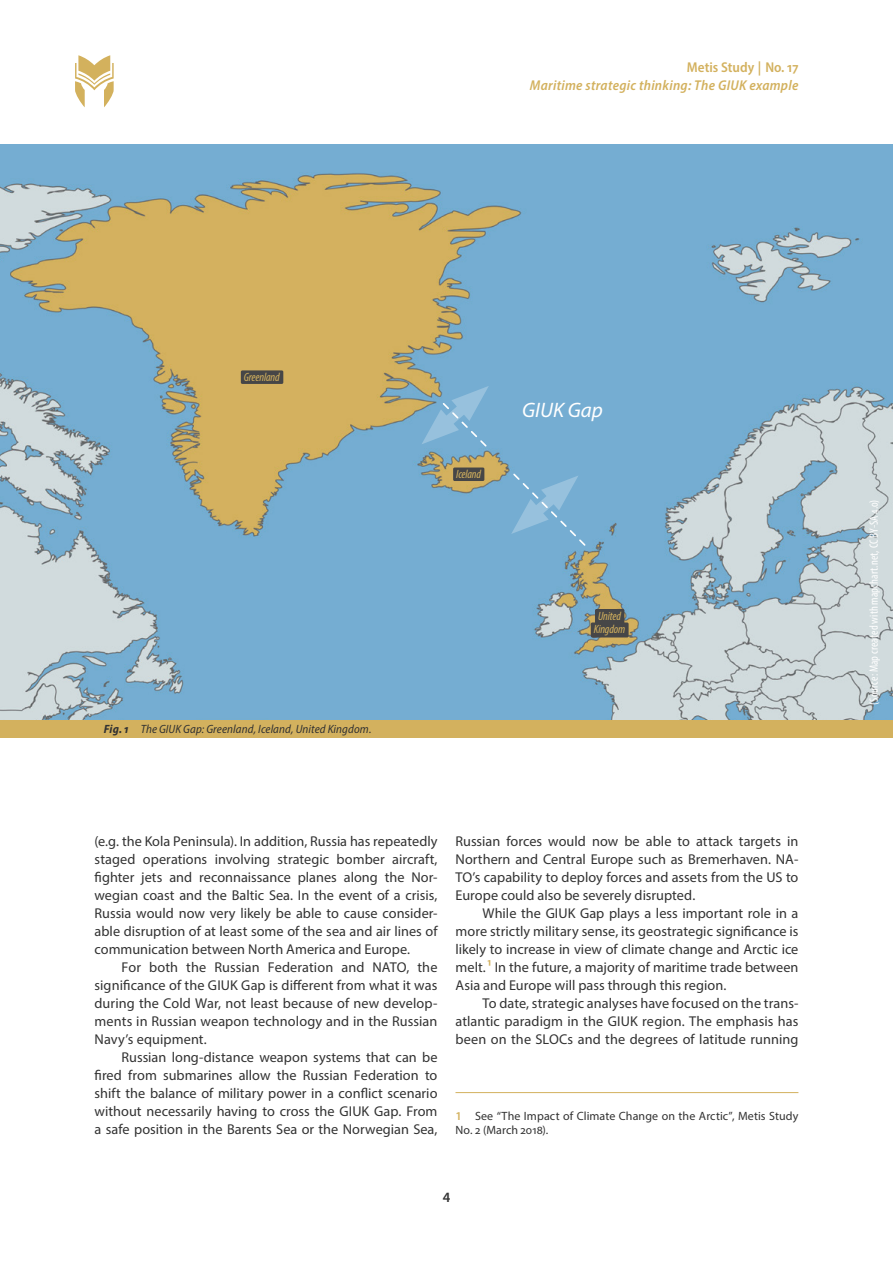
<style>
.page{position:relative;width:893px;height:1263px;background:#fff}
.page>*{position:absolute;margin:0;border:0;box-sizing:border-box;transform-origin:0 0}
.t1{font:italic 21px "Myriad Pro";color:#fff}
.t2{font:14.25px/18px "Myriad Pro";letter-spacing:.005em;color:#323232;text-align:justify}
.t3{font:italic 600 semi-condensed 14.25px "Myriad Pro";letter-spacing:.02em;color:#d3b15e}
.t4{font:600 semi-condensed 14.25px "Myriad Pro";color:#d3b15e}
.t5{font:600 14.25px "Myriad Pro";color:#323232}
.t6{font:12px/14.4px "Myriad Pro";letter-spacing:.005em;color:#323232}
.t7{font:italic semi-condensed 12px "Myriad Pro";letter-spacing:.01em;color:#323232}
.t8{font:condensed 12px "Myriad Pro";letter-spacing:.01em;color:#fff}
.t9{font:italic condensed 12px/13.5px "Myriad Pro";letter-spacing:-.01em;color:#d3b15e;text-align:center}
.s1{font-weight:700}
.s2{font-weight:600;color:#d3b15e}
</style>
<div class="page">
<hr style="left:455px;top:1092px;width:343px;height:1px;background:#d3b15e">
<img style="left:0;top:144px;width:892px;height:576px">
<div style="left:595px;top:609px;width:29px;height:15px;background:#464647;border-radius:2px"></div>
<div style="left:590px;top:622px;width:38px;height:16px;background:#464647;border-radius:2px"></div>
<div style="left:453px;top:468px;width:31px;height:13px;background:#464647;border-radius:2px"></div>
<div style="left:241px;top:370px;width:42px;height:14px;background:#464647;border-radius:2px"></div>
<svg style="left:511px;top:472px;width:76px;height:75px;background:#7eb2d5"></svg>
<svg style="left:421px;top:385px;width:68px;height:63px;background:#84b2ce"></svg>
<div style="left:0;top:720px;width:892px;height:18px;background:#d3b15e"></div>
<svg style="left:75px;top:55px;width:39px;height:52px"></svg>
<p class="t4" style="left:687px;top:58px;width:113px">Metis Study | No. 17</p>
<p class="t3" style="left:530px;top:76px;width:270px">Maritime strategic thinking: The GIUK example</p>
<p class="t9" style="left:244px;top:370px;width:37px">Greenland</p>
<p class="t9" style="left:456px;top:467px;width:26px">Iceland</p>
<h1 class="t1" style="left:522px;top:397px;width:82px">GIUK Gap</h1>
<p class="t7" style="left:104px;top:721px;width:269px"><span class="s1">Fig. 1</span> The GIUK Gap: Greenland, Iceland, United Kingdom.</p>
<p class="t9" style="left:594px;top:609px;width:33px">United<br>Kingdom</p>
<p class="t2" style="left:95px;top:832px;width:344px">(e.g. the Kola Peninsula). In addition, Russia has repeatedly staged operations involving strategic bomber aircraft, fighter jets and reconnaissance planes along the Nor&shy;wegian coast and the Baltic Sea. In the event of a crisis, Russia would now very likely be able to cause consider&shy;able disruption of at least some of the sea and air lines of communication between North America and Europe.</p>
<p class="t2" style="left:95px;top:958px;width:344px;text-indent:27px">For both the Russian Federation and NATO, the significance of the GIUK Gap is different from what it was during the Cold War, not least because of new develop&shy;ments in Russian weapon technology and in the Russian Navy’s equipment.</p>
<p class="t2" style="left:95px;top:1048px;width:344px;text-indent:27px">Russian long-distance weapon systems that can be fired from submarines allow the Russian Federation to shift the balance of military power in a conflict scenario without necessarily having to cross the GIUK Gap. From a safe position in the Barents Sea or the Norwegian Sea,</p>
<p class="t2" style="left:455px;top:832px;width:344px">Russian forces would now be able to attack targets in Northern and Central Europe such as Bremerhaven. NA-TO’s capability to deploy forces and assets from the US to Europe could also be severely disrupted.</p>
<p class="t2" style="left:455px;top:904px;width:344px;text-indent:27px">While the GIUK Gap plays a less important role in a more strictly military sense, its geostrategic significance is likely to increase in view of climate change and Arctic ice melt.<span class="s2">1</span> In the future, a majority of maritime trade between Asia and Europe will pass through this region.</p>
<p class="t2" style="left:455px;top:994px;width:344px;text-indent:27px">To date, strategic analyses have focused on the trans&shy;atlantic paradigm in the GIUK region. The emphasis has been on the SLOCs and the degrees of latitude running</p>
<p class="t6" style="left:455px;top:1108px;width:344px"><span class="s2">1</span> See “The Impact of Climate Change on the Arctic”, Metis Study<br>No. 2 (March 2018).</p>
<p class="t5" style="left:442px;top:1188px;width:9px">4</p>
<p class="t8" style="left:866px;top:705px;width:207px;rotate:-90deg">(Source: Map created with mapchart.net, CC BY-SA 4.0)</p>
</div>
